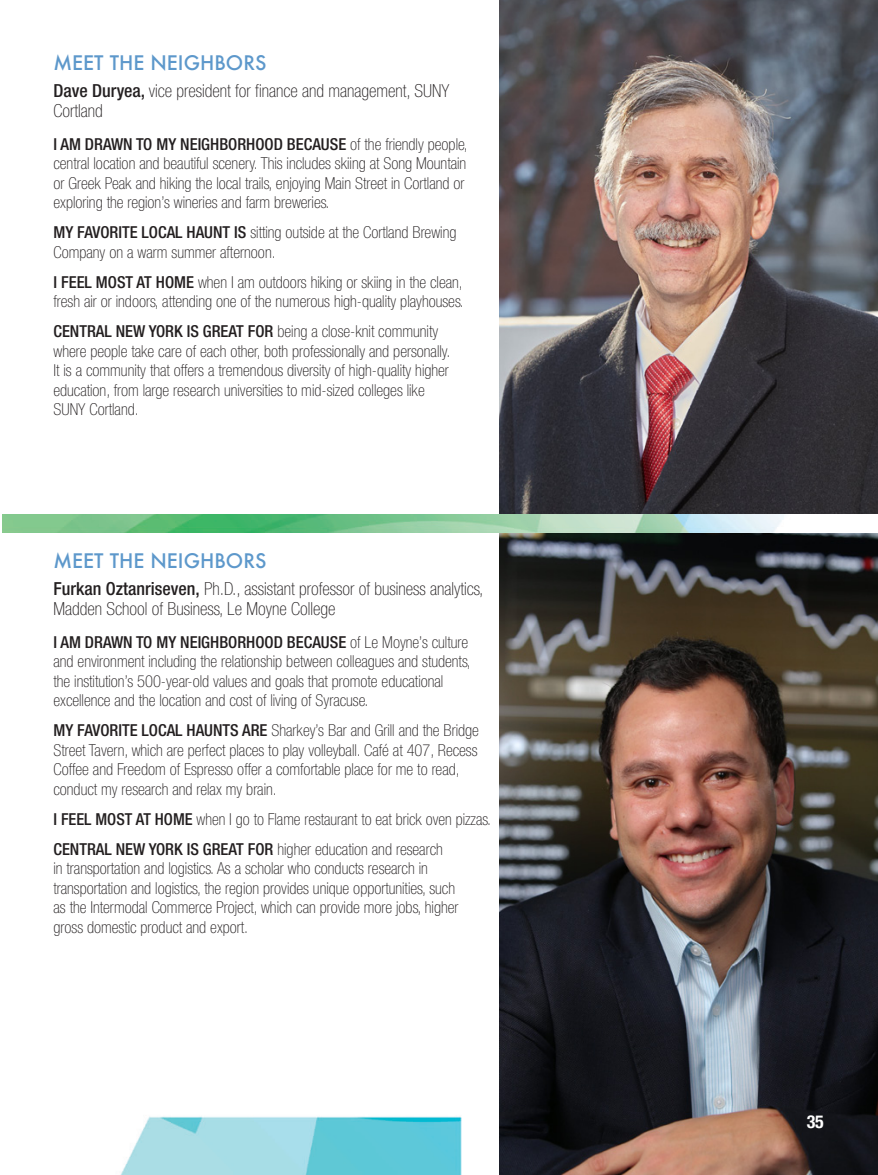
<style>
.page{position:relative;width:878px;height:1175px;background:#fff}
.page>*{position:absolute;margin:0;border:0;box-sizing:border-box;transform-origin:0 0}
.t1{font:500 19.5px "Futura";color:#5d98cb}
.t2{font:100 condensed 18px/19.5px "Helvetica Neue";color:#231f20}
.t3{font:700 condensed 18px "Helvetica Neue";color:#fff}
.t4{font:100 condensed 16.5px/19.5px "Helvetica Neue";color:#231f20}
.s1{font-weight:500}
</style>
<div class="page">
<img style="left:121px;top:1110px;width:379px;height:64px">
<img style="left:500px;top:0;width:378px;height:515px">
<img style="left:500px;top:532px;width:378px;height:642px">
<img style="left:2px;top:515px;width:782px;height:17px">
<p class="t1" style="left:53px;top:49px;width:214px">MEET THE NEIGHBORS</p>
<p class="t2" style="left:53px;top:81px;width:397px"><span class="s1">Dave Duryea,</span> vice president for finance and management, SUNY<br>Cortland</p>
<p class="t4" style="left:53px;top:134px;width:416px"><span class="s1">I AM DRAWN TO MY NEIGHBORHOOD BECAUSE</span> of the friendly people, central location and beautiful scenery. This includes skiing at Song Mountain or Greek Peak and hiking the local trails, enjoying Main Street in Cortland or exploring the region’s wineries and farm breweries.</p>
<p class="t4" style="left:53px;top:222px;width:404px"><span class="s1">MY FAVORITE LOCAL HAUNT IS</span> sitting outside at the Cortland Brewing<br>Company on a warm summer afternoon.</p>
<p class="t4" style="left:53px;top:272px;width:412px"><span class="s1">I FEEL MOST AT HOME</span> when I am outdoors hiking or skiing in the clean, fresh air or indoors, attending one of the numerous high-quality playhouses.</p>
<p class="t4" style="left:53px;top:321px;width:386px"><span class="s1">CENTRAL NEW YORK IS GREAT FOR</span> being a close-knit community</p>
<p class="t4" style="left:53px;top:341px;width:398px">where people take care of each other, both professionally and personally.</p>
<p class="t4" style="left:53px;top:360px;width:397px">It is a community that offers a tremendous diversity of high-quality higher</p>
<p class="t4" style="left:53px;top:380px;width:373px">education, from large research universities to mid-sized colleges like</p>
<p class="t4" style="left:53px;top:399px;width:87px">SUNY Cortland.</p>
<p class="t1" style="left:53px;top:547px;width:214px">MEET THE NEIGHBORS</p>
<p class="t2" style="left:53px;top:579px;width:431px"><span class="s1">Furkan Oztanriseven,</span> Ph.D., assistant professor of business analytics,<br>Madden School of Business, Le Moyne College</p>
<p class="t4" style="left:53px;top:632px;width:419px"><span class="s1">I AM DRAWN TO MY NEIGHBORHOOD BECAUSE</span> of Le Moyne’s culture and environment including the relationship between colleagues and students, the institution’s 500-year-old values and goals that promote educational</p>
<p class="t4" style="left:53px;top:690px;width:316px">excellence and the location and cost of living of Syracuse.</p>
<p class="t4" style="left:53px;top:720px;width:427px"><span class="s1">MY FAVORITE LOCAL HAUNTS ARE</span> Sharkey’s Bar and Grill and the Bridge Street Tavern, which are perfect places to play volleyball. Café at 407, Recess Coffee and Freedom of Espresso offer a comfortable place for me to read, conduct my research and relax my brain.</p>
<p class="t4" style="left:53px;top:809px;width:439px"><span class="s1">I FEEL MOST AT HOME</span> when I go to Flame restaurant to eat brick oven pizzas.</p>
<p class="t4" style="left:53px;top:839px;width:391px"><span class="s1">CENTRAL NEW YORK IS GREAT FOR</span> higher education and research</p>
<p class="t4" style="left:53px;top:858px;width:376px">in transportation and logistics. As a scholar who conducts research in</p>
<p class="t4" style="left:53px;top:878px;width:403px">transportation and logistics, the region provides unique opportunities, such</p>
<p class="t4" style="left:53px;top:897px;width:406px">as the Intermodal Commerce Project, which can provide more jobs, higher gross domestic product and export.</p>
<p class="t3" style="left:806px;top:1110px;width:19px">35</p>
</div>
